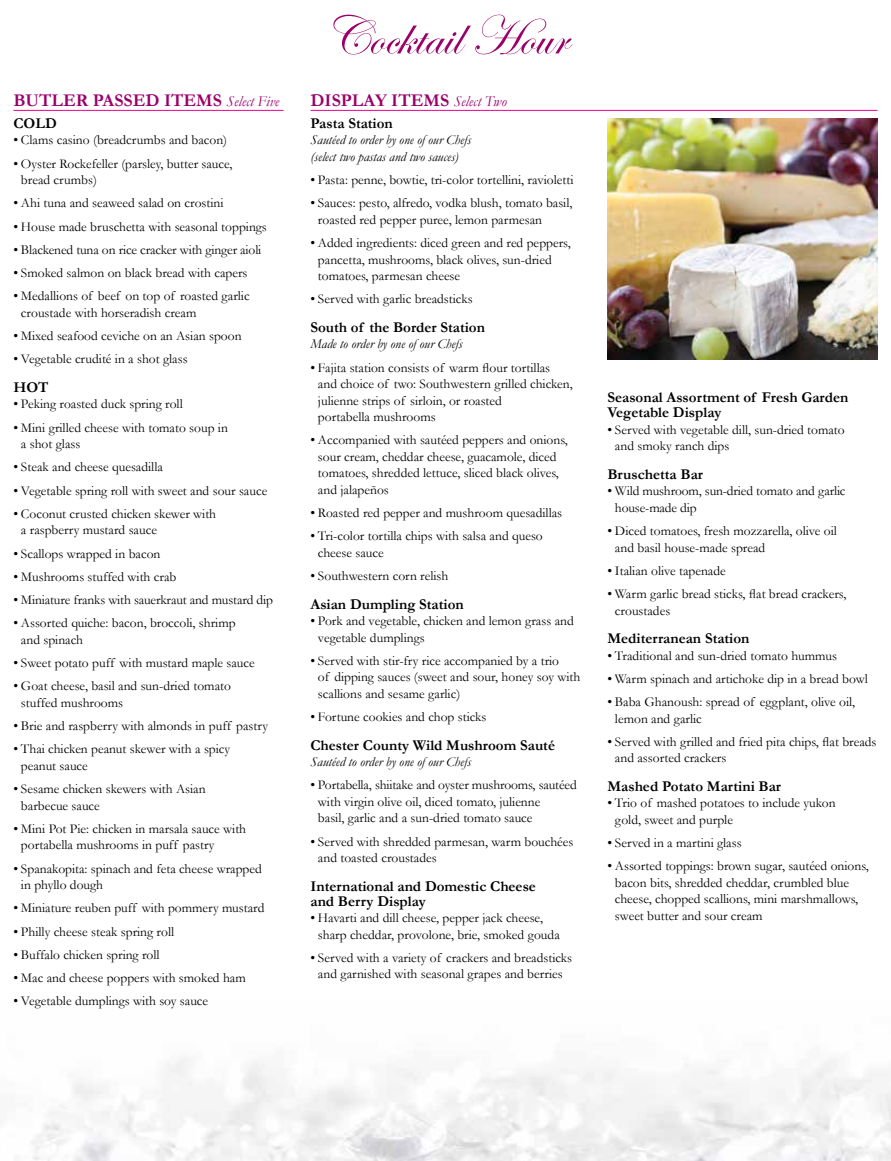
<style>
.page{position:relative;width:891px;height:1161px;background:#fff}
.page>*{position:absolute;margin:0;border:0;box-sizing:border-box;transform-origin:0 0}
.t1{font:55.5px "Edwardian Script ITC";color:#9b006a}
.t2{font:700 18px "Garamond";color:#9b006a}
.t3{font:700 15px/15px "Garamond";color:#000}
.t4{font:13.5px/16.5px "Garamond";color:#000}
.t5{font:italic 13.5px/16.5px "Garamond";color:#000}
.s1{font-weight:400;font-style:italic;font-size:15px}
</style>
<div class="page">
<hr style="left:14px;top:110px;width:270px;height:1px;background:#ec008c">
<hr style="left:310px;top:110px;width:568px;height:1px;background:#ec008c">
<img style="left:608px;top:118px;width:270px;height:241px">
<h2 class="t2" style="left:14px;top:88px;width:267px">BUTLER PASSED ITEMS <span class="s1">Select Five</span></h2>
<p class="t3" style="left:14px;top:116px;width:45px">COLD</p>
<p class="t4" style="left:14px;top:132px;width:215px">• Clams casino (breadcrumbs and bacon)</p>
<p class="t4" style="left:21px;top:155px;width:213px;text-indent:-7px">• Oyster Rockefeller (parsley, butter sauce, bread crumbs)</p>
<p class="t4" style="left:14px;top:195px;width:212px">• Ahi tuna and seaweed salad on crostini</p>
<p class="t4" style="left:14px;top:218px;width:255px">• House made bruschetta with seasonal toppings</p>
<p class="t4" style="left:14px;top:241px;width:249px">• Blackened tuna on rice cracker with ginger aioli</p>
<p class="t4" style="left:14px;top:264px;width:235px">• Smoked salmon on black bread with capers</p>
<p class="t4" style="left:21px;top:288px;width:230px;text-indent:-7px">• Medallions of beef on top of roasted garlic croustade with horseradish cream</p>
<p class="t4" style="left:14px;top:327px;width:230px">• Mixed seafood ceviche on an Asian spoon</p>
<p class="t4" style="left:14px;top:351px;width:176px">• Vegetable crudité in a shot glass</p>
<p class="t3" style="left:14px;top:380px;width:36px">HOT</p>
<p class="t4" style="left:14px;top:396px;width:171px">• Peking roasted duck spring roll</p>
<p class="t4" style="left:21px;top:419px;width:208px;text-indent:-7px">• Mini grilled cheese with tomato soup in a shot glass</p>
<p class="t4" style="left:14px;top:459px;width:151px">• Steak and cheese quesadilla</p>
<p class="t4" style="left:14px;top:482px;width:255px">• Vegetable spring roll with sweet and sour sauce</p>
<p class="t4" style="left:21px;top:505px;width:197px;text-indent:-7px">• Coconut crusted chicken skewer with a raspberry mustard sauce</p>
<p class="t4" style="left:14px;top:545px;width:148px">• Scallops wrapped in bacon</p>
<p class="t4" style="left:14px;top:568px;width:164px">• Mushrooms stuffed with crab</p>
<p class="t4" style="left:14px;top:591px;width:261px">• Miniature franks with sauerkraut and mustard dip</p>
<p class="t4" style="left:21px;top:615px;width:216px;text-indent:-7px">• Assorted quiche: bacon, broccoli, shrimp and spinach</p>
<p class="t4" style="left:14px;top:654px;width:243px">• Sweet potato puff with mustard maple sauce</p>
<p class="t4" style="left:21px;top:678px;width:211px;text-indent:-7px">• Goat cheese, basil and sun-dried tomato stuffed mushrooms</p>
<p class="t4" style="left:14px;top:717px;width:256px">• Brie and raspberry with almonds in puff pastry</p>
<p class="t4" style="left:21px;top:741px;width:211px;text-indent:-7px">• Thai chicken peanut skewer with a spicy peanut sauce</p>
<p class="t4" style="left:21px;top:780px;width:186px;text-indent:-7px">• Sesame chicken skewers with Asian barbecue sauce</p>
<p class="t4" style="left:21px;top:820px;width:227px;text-indent:-7px">• Mini Pot Pie: chicken in marsala sauce with portabella mushrooms in puff pastry</p>
<p class="t4" style="left:21px;top:860px;width:242px;text-indent:-7px">• Spanakopita: spinach and feta cheese wrapped in phyllo dough</p>
<p class="t4" style="left:14px;top:900px;width:253px">• Miniature reuben puff with pommery mustard</p>
<p class="t4" style="left:14px;top:923px;width:162px">• Philly cheese steak spring roll</p>
<p class="t4" style="left:14px;top:946px;width:148px">• Buffalo chicken spring roll</p>
<p class="t4" style="left:14px;top:969px;width:234px">• Mac and cheese poppers with smoked ham</p>
<p class="t4" style="left:14px;top:993px;width:196px">• Vegetable dumplings with soy sauce</p>
<h1 class="t1" style="left:324px;top:6px;width:245px">Cocktail Hour</h1>
<h2 class="t2" style="left:310px;top:88px;width:198px">DISPLAY ITEMS <span class="s1">Select Two</span></h2>
<p class="t3" style="left:310px;top:116px;width:84px">Pasta Station</p>
<p class="t5" style="left:310px;top:132px;width:162px">Sautéed to order by one of our Chefs (select two pastas and two sauces)</p>
<p class="t4" style="left:310px;top:171px;width:264px">• Pasta: penne, bowtie, tri-color tortellini, ravioletti</p>
<p class="t4" style="left:318px;top:195px;width:256px;text-indent:-7px">• Sauces: pesto, alfredo, vodka blush, tomato basil, roasted red pepper puree, lemon parmesan</p>
<p class="t4" style="left:318px;top:234px;width:254px;text-indent:-7px">• Added ingredients: diced green and red peppers, pancetta, mushrooms, black olives, sun-dried tomatoes, parmesan cheese</p>
<p class="t4" style="left:310px;top:291px;width:164px">• Served with garlic breadsticks</p>
<p class="t3" style="left:310px;top:320px;width:176px">South of the Border Station</p>
<p class="t5" style="left:310px;top:336px;width:153px">Made to order by one of our Chefs</p>
<p class="t4" style="left:318px;top:359px;width:256px;text-indent:-7px">• Fajita station consists of warm flour tortillas<br>and choice of two: Southwestern grilled chicken, julienne strips of sirloin, or roasted<br>portabella mushrooms</p>
<p class="t4" style="left:318px;top:432px;width:251px;text-indent:-7px">• Accompanied with sautéed peppers and onions, sour cream, cheddar cheese, guacamole, diced tomatoes, shredded lettuce, sliced black olives, and jalapeños</p>
<p class="t4" style="left:310px;top:504px;width:253px">• Roasted red pepper and mushroom quesadillas</p>
<p class="t4" style="left:318px;top:528px;width:226px;text-indent:-7px">• Tri-color tortilla chips with salsa and queso cheese sauce</p>
<p class="t4" style="left:310px;top:567px;width:139px">• Southwestern corn relish</p>
<p class="t3" style="left:310px;top:597px;width:155px">Asian Dumpling Station</p>
<p class="t4" style="left:318px;top:612px;width:257px;text-indent:-7px">• Pork and vegetable, chicken and lemon grass and vegetable dumplings</p>
<p class="t4" style="left:318px;top:652px;width:264px;text-indent:-7px">• Served with stir-fry rice accompanied by a trio<br>of dipping sauces (sweet and sour, honey soy with scallions and sesame garlic)</p>
<p class="t4" style="left:310px;top:708px;width:178px">• Fortune cookies and chop sticks</p>
<p class="t3" style="left:310px;top:738px;width:246px">Chester County Wild Mushroom Sauté</p>
<p class="t5" style="left:310px;top:753px;width:162px">Sautéed to order by one of our Chefs</p>
<p class="t4" style="left:318px;top:777px;width:260px;text-indent:-7px">• Portabella, shiitake and oyster mushrooms, sautéed with virgin olive oil, diced tomato, julienne<br>basil, garlic and a sun-dried tomato sauce</p>
<p class="t4" style="left:318px;top:833px;width:257px;text-indent:-7px">• Served with shredded parmesan, warm bouchées and toasted croustades</p>
<p class="t3" style="left:310px;top:879px;width:227px">International and Domestic Cheese and Berry Display</p>
<p class="t4" style="left:318px;top:909px;width:243px;text-indent:-7px">• Havarti and dill cheese, pepper jack cheese, sharp cheddar, provolone, brie, smoked gouda</p>
<p class="t4" style="left:310px;top:949px;width:263px;text-align:center">• Served with a variety of crackers and breadsticks and garnished with seasonal grapes and berries</p>
<p class="t3" style="left:608px;top:390px;width:242px">Seasonal Assortment of Fresh Garden<br>Vegetable Display</p>
<p class="t4" style="left:615px;top:421px;width:231px;text-indent:-7px">• Served with vegetable dill, sun-dried tomato and smoky ranch dips</p>
<p class="t3" style="left:608px;top:467px;width:97px">Bruschetta Bar</p>
<p class="t4" style="left:615px;top:483px;width:232px;text-indent:-7px">• Wild mushroom, sun-dried tomato and garlic house-made dip</p>
<p class="t4" style="left:615px;top:522px;width:224px;text-indent:-7px">• Diced tomatoes, fresh mozzarella, olive oil and basil house-made spread</p>
<p class="t4" style="left:608px;top:562px;width:120px">• Italian olive tapenade</p>
<p class="t4" style="left:615px;top:585px;width:233px;text-indent:-7px">• Warm garlic bread sticks, flat bread crackers, croustades</p>
<p class="t3" style="left:608px;top:631px;width:144px">Mediterranean Station</p>
<p class="t4" style="left:608px;top:647px;width:231px">• Traditional and sun-dried tomato hummus</p>
<p class="t4" style="left:608px;top:670px;width:262px">• Warm spinach and artichoke dip in a bread bowl</p>
<p class="t4" style="left:615px;top:693px;width:242px;text-indent:-7px">• Baba Ghanoush: spread of eggplant, olive oil, lemon and garlic</p>
<p class="t4" style="left:615px;top:733px;width:263px;text-indent:-7px">• Served with grilled and fried pita chips, flat breads and assorted crackers</p>
<p class="t3" style="left:608px;top:779px;width:175px">Mashed Potato Martini Bar</p>
<p class="t4" style="left:615px;top:795px;width:222px;text-indent:-7px">• Trio of mashed potatoes to include yukon gold, sweet and purple</p>
<p class="t4" style="left:608px;top:834px;width:136px">• Served in a martini glass</p>
<p class="t4" style="left:615px;top:858px;width:255px;text-indent:-7px">• Assorted toppings: brown sugar, sautéed onions, bacon bits, shredded cheddar, crumbled blue cheese, chopped scallions, mini marshmallows, sweet butter and sour cream</p>
</div>
